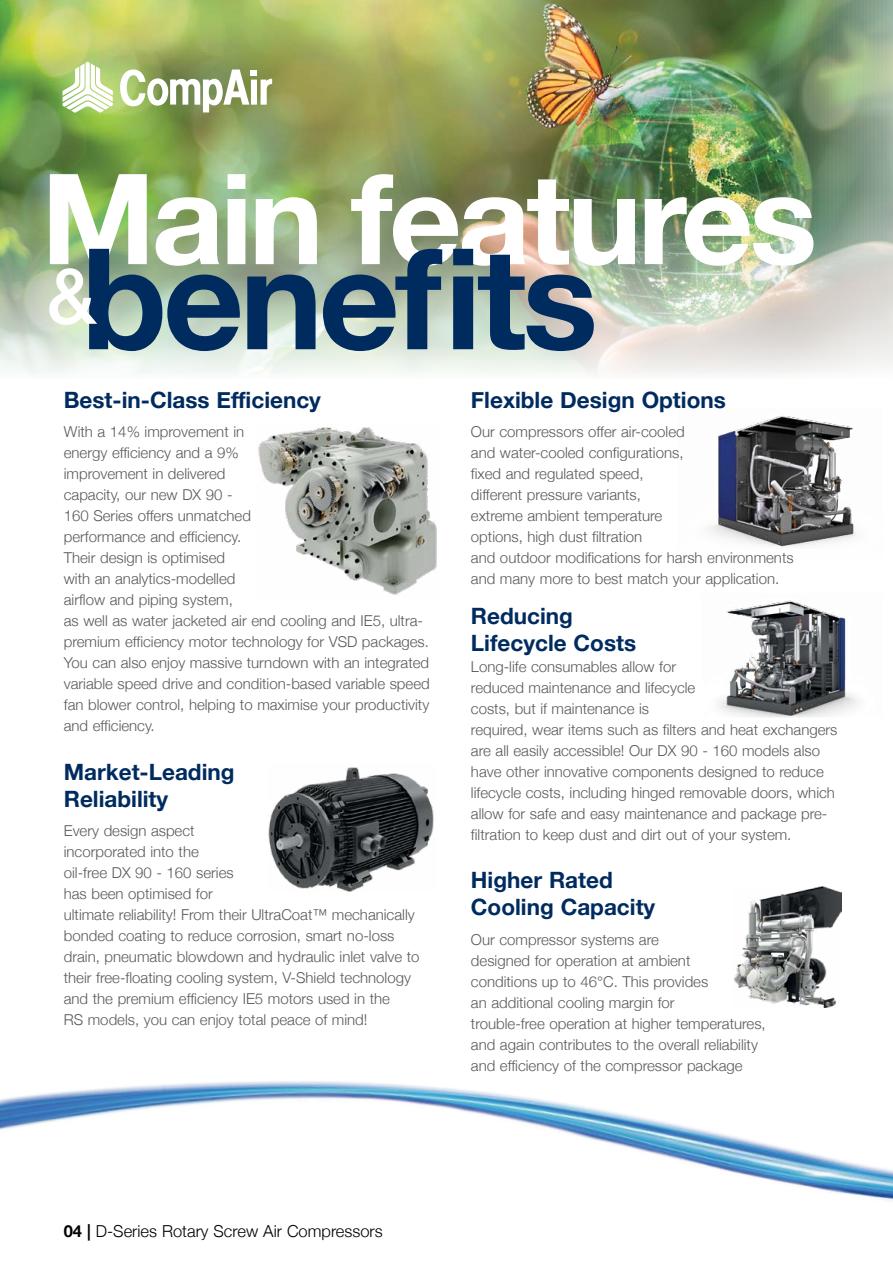
<style>
.page{position:relative;width:893px;height:1263px;background:#fff}
.page>*{position:absolute;margin:0;border:0;box-sizing:border-box;transform-origin:0 0}
.t1{font:700 140.55px "Helvetica Neue";letter-spacing:-.03em;color:#002b5f}
.t2{font:700 126px "Helvetica Neue";letter-spacing:-.03em;color:#fff}
.t3{font:700 22.5px/27px "Helvetica Neue";color:#002b5f}
.t4{font:300 16.5px "Helvetica Neue";color:#000}
.t5{font:300 15px/21px "Helvetica Neue";color:#58595b}
.s1{font-weight:700}
</style>
<div class="page">
<img style="left:0;top:0;width:893px;height:373px">
<img style="left:0;top:1081px;width:893px;height:120px">
<img style="left:709px;top:415px;width:147px;height:132px">
<svg style="left:120px;top:69px;width:152px;height:43px"></svg>
<svg style="left:63px;top:62px;width:50px;height:51px"></svg>
<img style="left:258px;top:427px;width:179px;height:168px">
<img style="left:268px;top:767px;width:166px;height:125px">
<img style="left:734px;top:886px;width:108px;height:121px">
<img style="left:719px;top:600px;width:140px;height:116px">
<h2 class="t2" style="left:41px;top:120px;width:777px">Main features</h2>
<h1 class="t1" style="left:47px;top:189px;width:552px"><sup>&amp;</sup>benefits</h1>
<h3 class="t3" style="left:64px;top:387px;width:259px">Best-in-Class Efficiency</h3>
<p class="t5" style="left:64px;top:420px;width:367px">With a 14% improvement in<br>energy efficiency and a 9%<br>improvement in delivered<br>capacity, our new DX 90 -<br>160 Series offers unmatched<br>performance and efficiency.<br>Their design is optimised<br>with an analytics-modelled<br>airflow and piping system,<br>as well as water jacketed air end cooling and IE5, ultra&shy;premium efficiency motor technology for VSD packages.<br>You can also enjoy massive turndown with an integrated variable speed drive and condition-based variable speed fan blower control, helping to maximise your productivity and efficiency.</p>
<h3 class="t3" style="left:64px;top:758px;width:172px">Market-Leading<br>Reliability</h3>
<p class="t5" style="left:64px;top:819px;width:357px">Every design aspect<br>incorporated into the<br>oil-free DX 90 - 160 series<br>has been optimised for<br>ultimate reliability! From their UltraCoat™ mechanically bonded coating to reduce corrosion, smart no-loss drain, pneumatic blowdown and hydraulic inlet valve to their free-floating cooling system, V-Shield technology and the premium efficiency IE5 motors used in the<br>RS models, you can enjoy total peace of mind!</p>
<h3 class="t3" style="left:471px;top:387px;width:256px">Flexible Design Options</h3>
<p class="t5" style="left:471px;top:420px;width:324px">Our compressors offer air-cooled<br>and water-cooled configurations,<br>fixed and regulated speed,<br>different pressure variants,<br>extreme ambient temperature<br>options, high dust filtration<br>and outdoor modifications for harsh environments and many more to best match your application.</p>
<h3 class="t3" style="left:471px;top:603px;width:167px">Reducing<br>Lifecycle Costs</h3>
<p class="t5" style="left:471px;top:655px;width:368px">Long-life consumables allow for<br>reduced maintenance and lifecycle<br>costs, but if maintenance is<br>required, wear items such as filters and heat exchangers are all easily accessible! Our DX 90 - 160 models also have other innovative components designed to reduce lifecycle costs, including hinged removable doors, which allow for safe and easy maintenance and package pre&shy;filtration to keep dust and dirt out of your system.</p>
<h3 class="t3" style="left:471px;top:867px;width:186px">Higher Rated<br>Cooling Capacity</h3>
<p class="t5" style="left:471px;top:928px;width:296px">Our compressor systems are<br>designed for operation at ambient<br>conditions up to 46°C. This provides<br>an additional cooling margin for<br>trouble-free operation at higher temperatures, and again contributes to the overall reliability and efficiency of the compressor package</p>
<p class="t4" style="left:64px;top:1217px;width:320px"><span class="s1">04 |</span> D-Series Rotary Screw Air Compressors</p>
</div>
